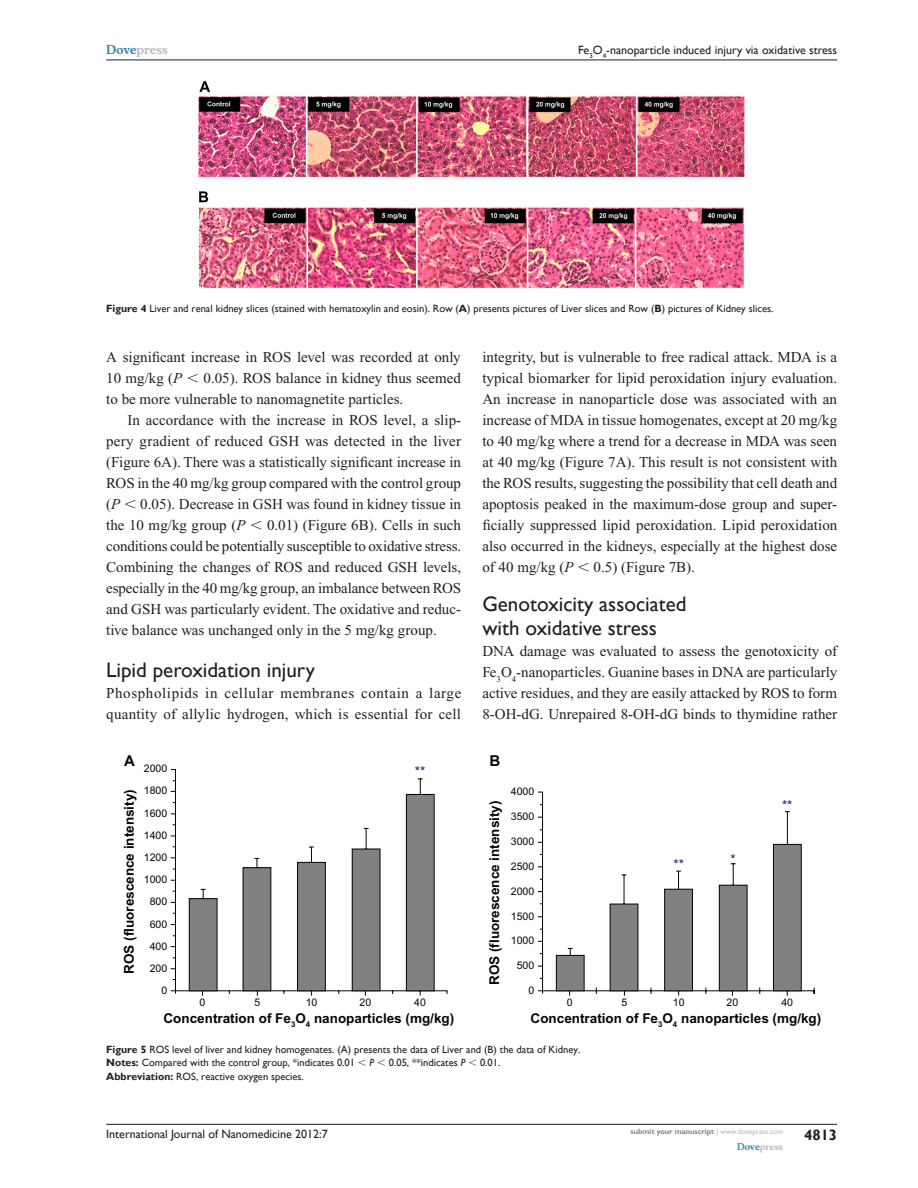
<style>
.page{position:relative;width:918px;height:1188px;background:#fff}
.page>*{position:absolute;margin:0;border:0;box-sizing:border-box;transform-origin:0 0}
.t1{font:21px/24px "Gill Sans";color:#231f20}
.TxF{font:15px/21px "Times New Roman";color:#231f20;text-align:justify}
.Tx{font:15px/21px "Times New Roman";color:#231f20;text-align:justify}
.t2{font:700 15px "Gill Sans";color:#231f20}
.t3{font:700 15px "Arial";color:#040503}
.t4{font:700 13.5px "Arial";color:#040503}
.t5{font:13.5px "Arial";color:#24246a}
.t6{font:12px "Gill Sans";color:#231f20}
.t7{font:700 12px "Musee";color:#b8b9bc}
.FC{font:10.5px "Gill Sans";color:#231f20}
.t8{font:10.5px "Arial";color:#040503}
.t9{font:700 9px "Musee";color:#b8b9bc}
.t10{font:700 7.5px "Gill Sans";color:#808285}
.s1{color:#3485ae}
.s2{font-weight:700}
.s3{font-style:italic}
.s4{font-family:"Mathematical Pi One"}
.s5{font-weight:400;color:#b8b9bc}
</style>
<div class="page">
<img style="left:199px;top:81px;width:546px;height:207px">
<svg style="left:170px;top:769px;width:236px;height:225px"></svg>
<svg style="left:189px;top:889px;width:29px;height:107px;background:#878787"></svg>
<svg style="left:242px;top:858px;width:30px;height:138px;background:#868786"></svg>
<svg style="left:297px;top:846px;width:29px;height:150px;background:#878887"></svg>
<svg style="left:351px;top:828px;width:30px;height:168px;background:#8d8d8c"></svg>
<svg style="left:406px;top:778px;width:409px;height:218px"></svg>
<svg style="left:556px;top:948px;width:29px;height:48px"></svg>
<svg style="left:609px;top:874px;width:30px;height:122px"></svg>
<svg style="left:664px;top:870px;width:29px;height:122px;background:#898a89"></svg>
<svg style="left:719px;top:863px;width:29px;height:129px;background:#8c8d8c"></svg>
<svg style="left:773px;top:811px;width:29px;height:181px"></svg>
<hr style="left:106px;top:1124px;width:731px;height:1px;background:#231f20">
<hr style="left:106px;top:60px;width:731px;height:1px;background:#231f20">
<p class="t7" style="left:106px;top:43px;width:63px"><span class="s1">Dove</span>press</p>
<p class="t6" style="left:578px;top:43px;width:261px">Fe<sub>3</sub>O<sub>4</sub>-nanoparticle induced injury via oxidative stress</p>
<p class="FC" style="left:106px;top:303px;width:669px"><span class="s2">Figure 4</span> Liver and renal kidney slices (stained with hematoxylin and eosin). Row (<span class="s2">A</span>) presents pictures of Liver slices and Row (<span class="s2">B</span>) pictures of Kidney slices.</p>
<p class="TxF" style="left:106px;top:347px;width:356px">A significant increase in ROS level was recorded at only 10 mg/kg (<span class="s3">P</span> <span class="s4">,</span> 0.05). ROS balance in kidney thus seemed to be more vulnerable to nanomagnetite particles.</p>
<p class="Tx" style="left:106px;top:410px;width:357px;text-indent:21px">In accordance with the increase in ROS level, a slip&shy;pery gradient of reduced GSH was detected in the liver (Figure 6A). There was a statistically significant increase in ROS in the 40 mg/kg group compared with the control group (<span class="s3">P</span> <span class="s4">,</span> 0.05). Decrease in GSH was found in kidney tissue in the 10 mg/kg group (<span class="s3">P</span> <span class="s4">,</span> 0.01) (Figure 6B). Cells in such conditions could be potentially susceptible to oxidative stress.<br>Combining the changes of ROS and reduced GSH levels, especially in the 40 mg/kg group, an imbalance between ROS and GSH was particularly evident. The oxidative and reduc&shy;tive balance was unchanged only in the 5 mg/kg group.</p>
<h2 class="t1" style="left:106px;top:659px;width:210px">Lipid peroxidation injury</h2>
<p class="TxF" style="left:106px;top:683px;width:357px">Phospholipids in cellular membranes contain a large quantity of allylic hydrogen, which is essential for cell</p>
<p class="TxF" style="left:482px;top:347px;width:357px">integrity, but is vulnerable to free radical attack. MDA is a typical biomarker for lipid peroxidation injury evaluation.<br>An increase in nanoparticle dose was associated with an increase of MDA in tissue homogenates, except at 20 mg/kg to 40 mg/kg where a trend for a decrease in MDA was seen at 40 mg/kg (Figure 7A). This result is not consistent with the ROS results, suggesting the possibility that cell death and apoptosis peaked in the maximum-dose group and super&shy;ficially suppressed lipid peroxidation. Lipid peroxidation also occurred in the kidneys, especially at the highest dose of 40 mg/kg (<span class="s3">P</span> <span class="s4">,</span> 0.5) (Figure 7B).</p>
<h2 class="t1" style="left:482px;top:593px;width:206px">Genotoxicity associated with oxidative stress</h2>
<p class="TxF" style="left:482px;top:641px;width:356px">DNA damage was evaluated to assess the genotoxicity of Fe<sub>3</sub>O<sub>4</sub>-nanoparticles. Guanine bases in DNA are particularly active residues, and they are easily attacked by ROS to form 8-OH-dG. Unrepaired 8-OH-dG binds to thymidine rather</p>
<p class="t3" style="left:124px;top:752px;width:12px">A</p>
<p class="t3" style="left:490px;top:752px;width:12px">B</p>
<p class="t8" style="left:144px;top:763px;width:25px">2000</p>
<p class="t5" style="left:415px;top:764px;width:12px">**</p>
<p class="t4" style="left:121px;top:974px;width:186px;rotate:-90deg">ROS (fluorescence intensity)</p>
<p class="t8" style="left:144px;top:785px;width:25px">1800</p>
<p class="t8" style="left:144px;top:807px;width:25px">1600</p>
<p class="t8" style="left:144px;top:829px;width:25px">1400</p>
<p class="t8" style="left:144px;top:851px;width:25px">1200</p>
<p class="t8" style="left:144px;top:874px;width:25px">1000</p>
<p class="t8" style="left:150px;top:896px;width:19px">800</p>
<p class="t8" style="left:150px;top:918px;width:19px">600</p>
<p class="t8" style="left:150px;top:940px;width:19px">400</p>
<p class="t8" style="left:150px;top:962px;width:19px">200</p>
<p class="t8" style="left:161px;top:984px;width:7px">0</p>
<p class="t8" style="left:306px;top:997px;width:13px">10</p>
<p class="t8" style="left:360px;top:997px;width:13px">20</p>
<p class="t4" style="left:164px;top:1010px;width:292px">Concentration of Fe<sub>3</sub>O<sub>4</sub> nanoparticles (mg/kg)</p>
<p class="t8" style="left:200px;top:997px;width:7px">0</p>
<p class="t8" style="left:254px;top:997px;width:7px">5</p>
<p class="t8" style="left:414px;top:997px;width:13px">40</p>
<p class="t4" style="left:486px;top:985px;width:186px;rotate:-90deg">ROS (fluorescence intensity)</p>
<p class="t8" style="left:511px;top:785px;width:25px">4000</p>
<p class="t8" style="left:511px;top:811px;width:25px">3500</p>
<p class="t8" style="left:511px;top:836px;width:25px">3000</p>
<p class="t8" style="left:511px;top:860px;width:25px">2500</p>
<p class="t8" style="left:511px;top:885px;width:25px">2000</p>
<p class="t8" style="left:511px;top:910px;width:25px">1500</p>
<p class="t8" style="left:511px;top:935px;width:25px">1000</p>
<p class="t8" style="left:517px;top:960px;width:19px">500</p>
<p class="t8" style="left:528px;top:984px;width:7px">0</p>
<p class="t8" style="left:567px;top:997px;width:7px">0</p>
<p class="t8" style="left:622px;top:997px;width:7px">5</p>
<p class="t5" style="left:673px;top:857px;width:12px">**</p>
<p class="t5" style="left:731px;top:851px;width:7px">*</p>
<p class="t5" style="left:782px;top:798px;width:12px">**</p>
<p class="t8" style="left:673px;top:997px;width:13px">10</p>
<p class="t8" style="left:727px;top:997px;width:13px">20</p>
<p class="t8" style="left:781px;top:997px;width:13px">40</p>
<p class="t4" style="left:531px;top:1010px;width:292px">Concentration of Fe<sub>3</sub>O<sub>4</sub> nanoparticles (mg/kg)</p>
<p class="FC" style="left:106px;top:1043px;width:476px"><span class="s2">Figure 5</span> ROS level of liver and kidney homogenates. (A) presents the data of Liver and (B) the data of Kidney.</p>
<p class="FC" style="left:106px;top:1056px;width:396px"><span class="s2">Notes:</span> Compared with the control group, *indicates 0.01 <span class="s4">,</span> <span class="s3">P</span> <span class="s4">,</span> 0.05, **indicates <span class="s3">P</span> <span class="s4">,</span> 0.01.</p>
<p class="FC" style="left:106px;top:1070px;width:199px"><span class="s2">Abbreviation:</span> ROS, reactive oxygen species.</p>
<p class="t6" style="left:106px;top:1127px;width:223px">International Journal of Nanomedicine 2012:7</p>
<p class="t10" style="left:631px;top:1127px;width:154px">submit your manuscript <span class="s5">| www.dovepress.com</span></p>
<p class="t9" style="left:737px;top:1141px;width:48px"><span class="s1">Dove</span>press</p>
<p class="t2" style="left:804px;top:1126px;width:35px">4813</p>
</div>
